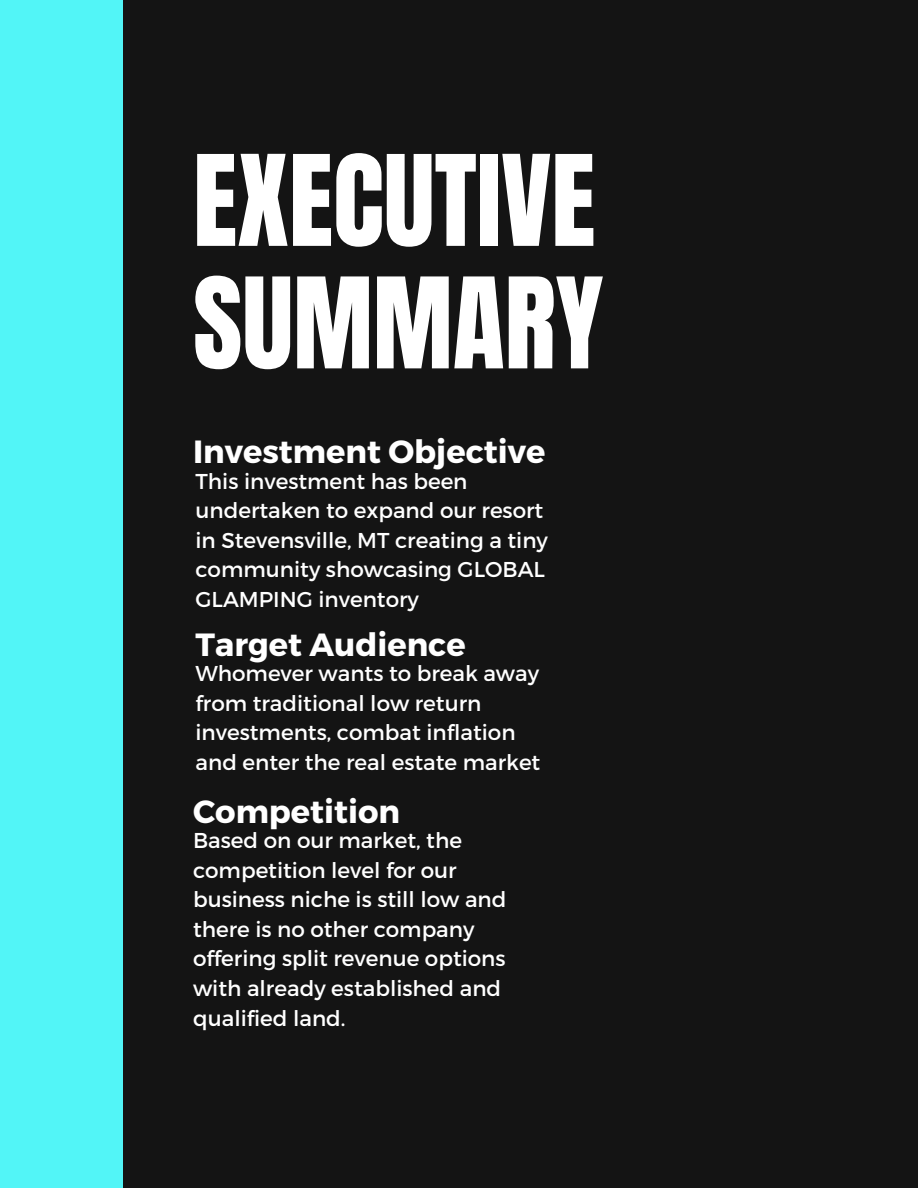
<style>
.page{position:relative;width:918px;height:1188px;background:#141414}
.page>*{position:absolute;margin:0;border:0;box-sizing:border-box;transform-origin:0 0}
.t1{font:106.95px/122.6px "Anton";color:#fff}
.t2{font:700 32.1px "Montserrat";color:#fff}
.t3{font:21.45px/29.5px "Montserrat";color:#fff}
</style>
<div class="page">
<div style="left:0;top:0;width:123px;height:1188px;background:#52f5f7"></div>
<p class="t1" style="left:193px;top:141px;width:412px">EXECUTIVE<br>SUMMARY</p>
<p class="t2" style="left:193px;top:431px;width:354px">Investment Objective</p>
<p class="t3" style="left:196px;top:465px;width:354px">This investment has been undertaken to expand our resort in Stevensville, MT creating a tiny community showcasing GLOBAL<br>GLAMPING inventory</p>
<p class="t2" style="left:196px;top:623px;width:272px">Target Audience</p>
<p class="t3" style="left:196px;top:658px;width:346px">Whomever wants to break away from traditional low return investments, combat inflation and enter the real estate market</p>
<p class="t2" style="left:193px;top:790px;width:209px">Competition</p>
<p class="t3" style="left:193px;top:825px;width:315px">Based on our market, the competition level for our business niche is still low and there is no other company offering split revenue options with already established and qualified land.</p>
</div>
